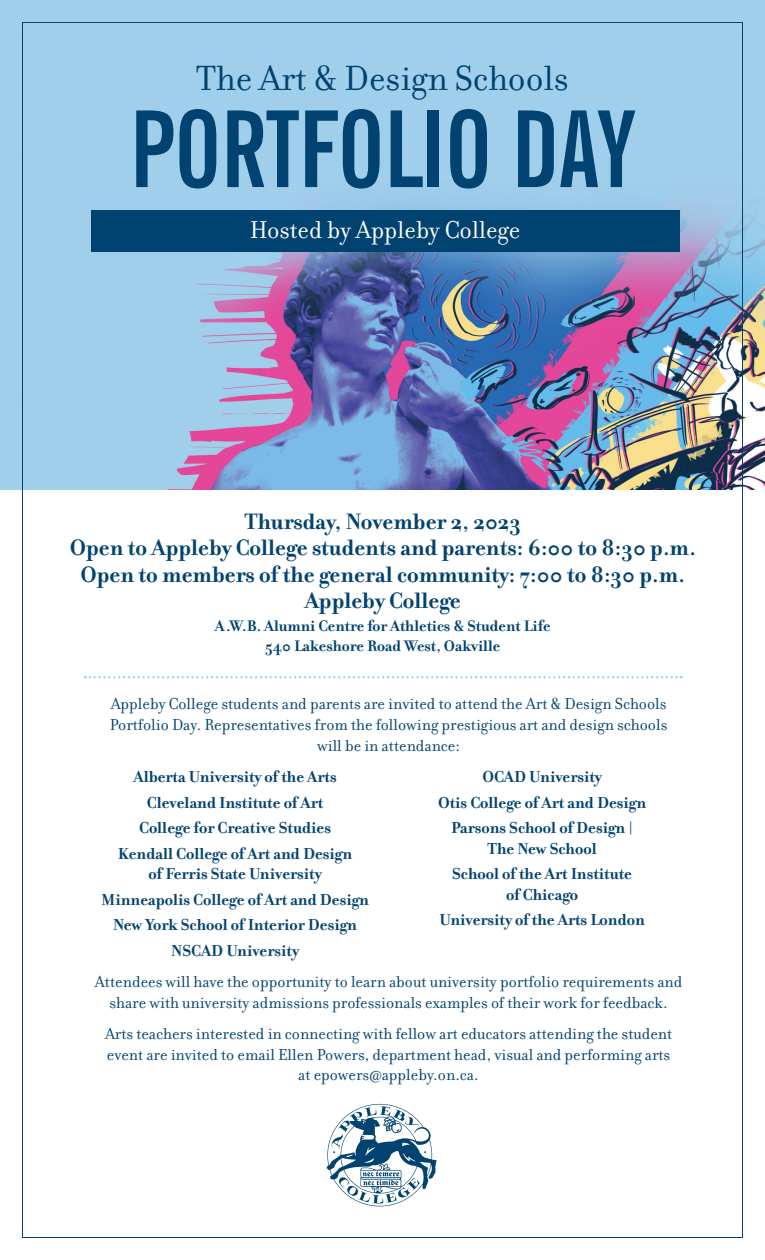
<style>
.page{position:relative;width:765px;height:1260px;background:#fff}
.page>*{position:absolute;margin:0;border:0;box-sizing:border-box;transform-origin:0 0}
.t1{font:700 extra-condensed 105.88px "News Gothic BT";letter-spacing:-.01em;color:#004270}
.t2{font:37.75px "Filosofia OT";color:#004270}
.t3{font:26.25px "Filosofia OT";color:#fff}
.t4{font:700 24px "Filosofia OT";color:#004270}
.t5{font:17.12px/20.6px "Filosofia OT";color:#004270;text-align:center}
.t6{font:700 17.12px/20.6px "Filosofia OT";color:#004270;text-align:center}
.t7{font:700 16.5px/19.8px "Filosofia OT";color:#004270;text-align:center}
</style>
<div class="page">
<img style="left:0;top:0;width:765px;height:490px">
<svg style="left:327px;top:1104px;width:110px;height:102px"></svg>
<svg style="left:85px;top:676px;width:597px;height:2px"></svg>
<div style="left:91px;top:210px;width:588px;height:41px;background:#004270"></div>
<p class="t2" style="left:196px;top:57px;width:374px">The Art &amp; Design Schools</p>
<p class="t1" style="left:130px;top:85px;width:507px">PORTFOLIO DAY</p>
<p class="t3" style="left:250px;top:215px;width:272px">Hosted by Appleby College</p>
<p class="t4" style="left:244px;top:507px;width:278px">Thursday, November 2, 2023</p>
<p class="t4" style="left:70px;top:533px;width:628px">Open to Appleby College students and parents: 6:00 to 8:30 p.m.</p>
<p class="t4" style="left:80px;top:560px;width:606px">Open to members of the general community: 7:00 to 8:30 p.m.</p>
<p class="t4" style="left:305px;top:586px;width:158px">Appleby College</p>
<p class="t7" style="left:215px;top:616px;width:337px">A.W.B. Alumni Centre for Athletics &amp; Student Life<br>540 Lakeshore Road West, Oakville</p>
<p class="t5" style="left:110px;top:694px;width:559px">Appleby College students and parents are invited to attend the Art &amp; Design Schools<br>Portfolio Day. Representatives from the following prestigious art and design schools will be in attendance:</p>
<p class="t6" style="left:134px;top:767px;width:205px">Alberta University of the Arts</p>
<p class="t6" style="left:147px;top:792px;width:178px">Cleveland Institute of Art</p>
<p class="t6" style="left:139px;top:818px;width:193px">College for Creative Studies</p>
<p class="t6" style="left:118px;top:843px;width:236px">Kendall College of Art and Design of Ferris State University</p>
<p class="t6" style="left:101px;top:889px;width:270px">Minneapolis College of Art and Design</p>
<p class="t6" style="left:113px;top:915px;width:245px">New York School of Interior Design</p>
<p class="t6" style="left:171px;top:940px;width:129px">NSCAD University</p>
<p class="t6" style="left:482px;top:767px;width:121px">OCAD University</p>
<p class="t6" style="left:438px;top:792px;width:210px">Otis College of Art and Design</p>
<p class="t6" style="left:451px;top:818px;width:183px">Parsons School of Design |<br>The New School</p>
<p class="t6" style="left:452px;top:864px;width:181px">School of the Art Institute of Chicago</p>
<p class="t6" style="left:439px;top:910px;width:207px">University of the Arts London</p>
<p class="t5" style="left:95px;top:972px;width:589px">Attendees will have the opportunity to learn about university portfolio requirements and share with university admissions professionals examples of their work for feedback.</p>
<p class="t5" style="left:105px;top:1024px;width:569px">Arts teachers interested in connecting with fellow art educators attending the student event are invited to email Ellen Powers, department head, visual and performing arts at epowers@appleby.on.ca.</p>
</div>
